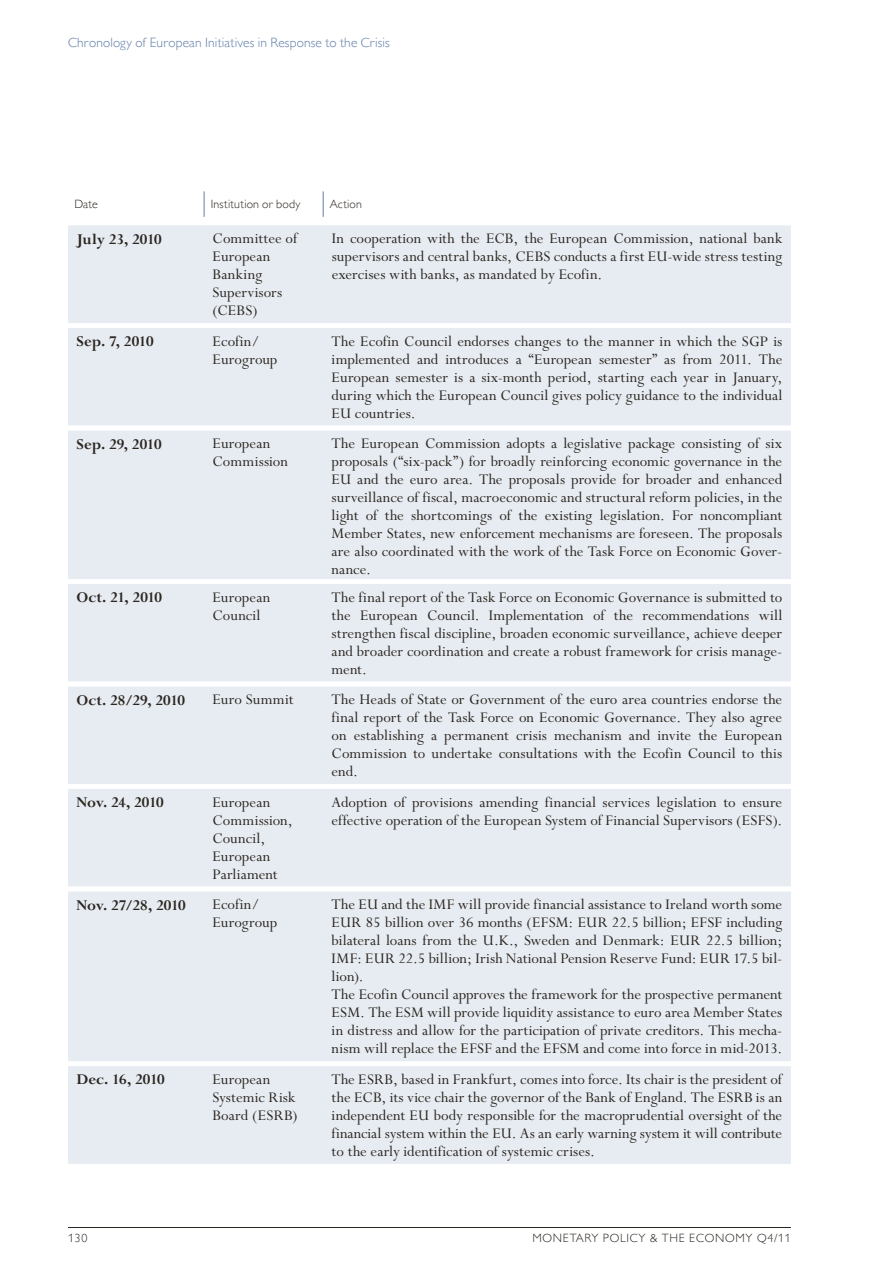
<style>
.page{position:relative;width:893px;height:1263px;background:#fff}
.page>*{position:absolute;margin:0;border:0;box-sizing:border-box;transform-origin:0 0}
.t1{font:16.5px/18px "Perpetua Std";letter-spacing:.005em;color:#2b2620}
.t2{font:700 16.5px "Perpetua Std";letter-spacing:-.005em;color:#2b2620}
.t3{font:300 13.5px "Gill Sans MT Pro";letter-spacing:.01em;color:#607ea9}
.t4{font:300 12px "Gill Sans MT Pro";letter-spacing:.06em;color:#2b2620}
</style>
<div class="page">
<hr style="left:68px;top:1227px;width:723px;height:1px;background:#2b2620">
<div style="left:68px;top:225px;width:723px;height:939px;background:#e7ecf2"></div>
<div style="left:68px;top:323px;width:723px;height:743px;background:#e7ecf2"></div>
<svg style="left:68px;top:426px;width:723px;height:4px"></svg>
<svg style="left:204px;top:191px;width:1px;height:26px"></svg>
<svg style="left:323px;top:191px;width:1px;height:26px"></svg>
<p class="t3" style="left:68px;top:35px;width:323px">Chronology of European I nitiatives in Response to the Crisis</p>
<p class="t4" style="left:74px;top:197px;width:25px">Date</p>
<p class="t4" style="left:211px;top:197px;width:91px">I nstitution or body</p>
<p class="t4" style="left:330px;top:197px;width:34px">Action</p>
<p class="t2" style="left:77px;top:230px;width:87px">July 23, 2010</p>
<p class="t1" style="left:213px;top:230px;width:86px">Committee of<br>European<br>Banking<br>Supervisors (CEBS)</p>
<p class="t1" style="left:332px;top:230px;width:452px;text-align:justify">In cooperation with the ECB, the European Commission, national bank supervisors and central banks, CEBS conducts a first EU-wide stress testing exercises with banks, as mandated by Ecofin.</p>
<p class="t2" style="left:77px;top:332px;width:79px">Sep. 7, 2010</p>
<p class="t1" style="left:213px;top:333px;width:66px">Ecofin/<br>Eurogroup</p>
<p class="t1" style="left:332px;top:333px;width:452px;text-align:justify">The Ecofin Council endorses changes to the manner in which the SGP is implemented and introduces a “European semester” as from 2011. The European semester is a six-month period, starting each year in January, during which the European Council gives policy guidance to the individual EU countries.</p>
<p class="t2" style="left:77px;top:435px;width:87px">Sep. 29, 2010</p>
<p class="t1" style="left:213px;top:435px;width:77px">European<br>Commission</p>
<p class="t1" style="left:332px;top:435px;width:452px;text-align:justify">The European Commission adopts a legislative package consisting of six proposals (“six-pack”) for broadly reinforcing economic governance in the EU and the euro area. The proposals provide for broader and enhanced surveillance of fiscal, macroeconomic and structural reform policies, in the light of the shortcomings of the existing legislation. For noncompliant Member States, new enforcement mechanisms are foreseen. The proposals are also coordinated with the work of the Task Force on Economic Gover&shy;nance.</p>
<p class="t2" style="left:76px;top:588px;width:87px">Oct. 21, 2010</p>
<p class="t1" style="left:213px;top:589px;width:59px">European<br>Council</p>
<p class="t1" style="left:332px;top:589px;width:452px;text-align:justify">The final report of the Task Force on Economic Governance is submitted to the European Council. Implementation of the recommendations will strengthen fiscal discipline, broaden economic surveillance, achieve deeper and broader coordination and create a robust framework for crisis manage&shy;ment.</p>
<p class="t2" style="left:76px;top:691px;width:110px">Oct. 28/29, 2010</p>
<p class="t1" style="left:213px;top:691px;width:82px">Euro Summit</p>
<p class="t1" style="left:332px;top:691px;width:452px;text-align:justify">The Heads of State or Government of the euro area countries endorse the final report of the Task Force on Economic Governance. They also agree on establishing a permanent crisis mechanism and invite the European Commission to undertake consultations with the Ecofin Council to this end.</p>
<p class="t2" style="left:76px;top:793px;width:89px">Nov. 24, 2010</p>
<p class="t1" style="left:213px;top:794px;width:82px">European<br>Commission,<br>Council,<br>European<br>Parliament</p>
<p class="t1" style="left:332px;top:794px;width:452px">Adoption of provisions amending financial services legislation to ensure effective operation of the European System of Financial Supervisors (ESFS).</p>
<p class="t2" style="left:76px;top:896px;width:111px">Nov. 27/28, 2010</p>
<p class="t1" style="left:212px;top:896px;width:66px">Ecofin/<br>Eurogroup</p>
<p class="t1" style="left:332px;top:896px;width:452px">The EU and the IMF will provide financial assistance to Ireland worth some EUR 85 billion over 36 months (EFSM: EUR 22.5 billion; EFSF including bilateral loans from the U.K., Sweden and Denmark: EUR 22.5 billion; IMF: EUR 22.5 billion; Irish National Pension Reserve Fund: EUR 17.5 bil&shy;lion).<br>The Ecofin Council approves the framework for the prospective permanent ESM. The ESM will provide liquidity assistance to euro area Member States in distress and allow for the participation of private creditors. This mecha&shy;nism will replace the EFSF and the EFSM and come into force in mid-2013.</p>
<p class="t2" style="left:76px;top:1071px;width:90px">Dec. 16, 2010</p>
<p class="t1" style="left:212px;top:1071px;width:87px">European<br>Systemic Risk<br>Board (ESRB)</p>
<p class="t1" style="left:332px;top:1071px;width:452px;text-align:justify">The ESRB, based in Frankfurt, comes into force. Its chair is the president of the ECB, its vice chair the governor of the Bank of England. The ESRB is an independent EU body responsible for the macroprudential oversight of the financial system within the EU. As an early warning system it will contribute to the early identification of systemic crises.</p>
<p class="t4" style="left:68px;top:1231px;width:21px">130</p>
<p class="t4" style="left:532px;top:1231px;width:260px">Monetary Policy &amp; the Economy Q4/11</p>
</div>
